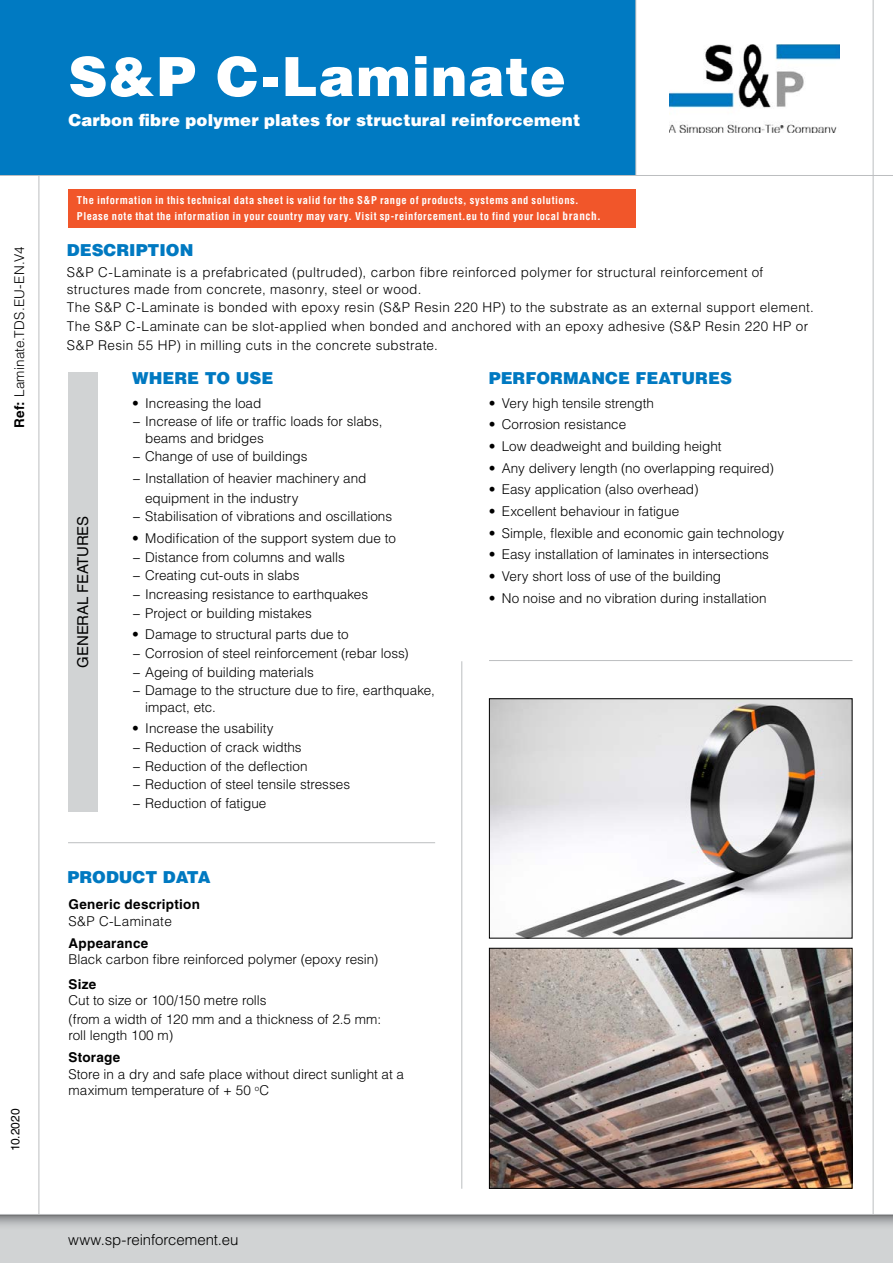
<style>
.page{position:relative;width:893px;height:1263px;background:#fff}
.page>*{position:absolute;margin:0;border:0;box-sizing:border-box;transform-origin:0 0}
.t1{font:900 54px "Helvetica LT Std";letter-spacing:.025em;color:#fff}
.t2{font:900 16.5px "Helvetica LT Std";color:#0079c1}
.t3{font:900 16.5px "Helvetica LT Std";letter-spacing:.01em;color:#fff}
.t4{font:300 15px "Helvetica LT Std";letter-spacing:-.005em;color:#000}
.t5{font:15px "Helvetica LT Std";letter-spacing:-.01em;color:#000}
.t6{font:300 13.5px/18.6px "Helvetica LT Std";color:#000}
.t7{font:300 13.5px/18.6px "Helvetica LT Std";letter-spacing:.025em;color:#000}
.t8{font:700 13.5px "Helvetica LT Std";letter-spacing:.02em;color:#000}
.t9{font:12px "Helvetica LT Std";color:#000}
.t10{font:700 condensed 10.5px/16.5px "Helvetica LT Std";letter-spacing:.05em;color:#fff}
.s1{font-weight:700}
.s2{font-size:11.25px}
</style>
<div class="page">
<hr style="left:39px;top:0;width:1px;height:1263px;background:#bcbec0">
<hr style="left:873px;top:0;width:1px;height:1239px;background:#bcbec0">
<div style="left:0;top:0;width:636px;height:175px;background:#007ac2"></div>
<hr style="left:0;top:175px;width:893px;height:1px;background:#bcbec0">
<hr style="left:635px;top:0;width:1px;height:176px;background:#bcbec0">
<div style="left:0;top:1214px;width:893px;height:49px;background:#d1d3d4"></div>
<svg style="left:0;top:1215px;width:893px;height:11px"></svg>
<hr style="left:0;top:1214px;width:893px;height:1px;background:#bcbec0">
<img style="left:669px;top:44px;width:170px;height:88px">
<div style="left:68px;top:372px;width:30px;height:439px;background:#d1d3d4"></div>
<img style="left:491px;top:700px;width:359px;height:236px">
<div style="left:489px;top:698px;width:363px;height:240px;border:1px solid #000"></div>
<img style="left:491px;top:950px;width:359px;height:237px">
<div style="left:489px;top:948px;width:363px;height:241px;border:1px solid #000"></div>
<div style="left:68px;top:189px;width:568px;height:39px;background:#f1562a"></div>
<hr style="left:489px;top:660px;width:363px;height:1px;background:#bcbec0">
<hr style="left:68px;top:842px;width:367px;height:1px;background:#bcbec0">
<hr style="left:461px;top:661px;width:1px;height:528px;background:#bcbec0">
<p class="t6" style="left:10px;top:428px;width:183px;rotate:-90deg"><span class="s1">Ref:</span> Laminate.TDS.EU-EN.V4</p>
<p class="t9" style="left:8px;top:1151px;width:44px;rotate:-90deg">10.2020</p>
<h1 class="t1" style="left:68px;top:41px;width:499px">S&amp;P C-Laminate</h1>
<p class="t3" style="left:68px;top:109px;width:513px">Carbon fibre polymer plates for structural reinforcement</p>
<p class="t10" style="left:77px;top:192px;width:525px">The information in this technical data sheet is valid for the S&amp;P range of products, systems and solutions.<br>Please note that the information in your country may vary. Visit sp-reinforcement.eu to find your local <span class="s2">branch.</span></p>
<p class="t2" style="left:67px;top:240px;width:128px">DESCRIPTION</p>
<p class="t7" style="left:67px;top:264px;width:698px;line-height:16.5px">S&amp;P C-Laminate is a prefabricated (pultruded), carbon fibre reinforced polymer for structural reinforcement of structures made from concrete, masonry, steel or wood.</p>
<p class="t7" style="left:67px;top:298px;width:749px">The S&amp;P C-Laminate is bonded with epoxy resin (S&amp;P Resin 220 HP) to the substrate as an external support element.<br>The S&amp;P C-Laminate can be slot-applied when bonded and anchored with an epoxy adhesive (S&amp;P Resin 220 HP or<br>S&amp;P Resin 55 HP) in milling cuts in the concrete substrate.</p>
<p class="t2" style="left:489px;top:367px;width:245px">PERFORMANCE FEATURES</p>
<p class="t6" style="left:489px;top:393px;width:167px">• Very high tensile strength</p>
<p class="t6" style="left:489px;top:415px;width:139px">• Corrosion resistance</p>
<p class="t6" style="left:489px;top:437px;width:234px">• Low deadweight and building height</p>
<p class="t6" style="left:489px;top:458px;width:287px">• Any delivery length (no overlapping required)</p>
<p class="t6" style="left:489px;top:480px;width:211px">• Easy application (also overhead)</p>
<p class="t6" style="left:489px;top:502px;width:192px">• Excellent behaviour in fatigue</p>
<p class="t6" style="left:489px;top:523px;width:297px">• Simple, flexible and economic gain technology</p>
<p class="t6" style="left:489px;top:545px;width:282px">• Easy installation of laminates in intersections</p>
<p class="t6" style="left:489px;top:567px;width:234px">• Very short loss of use of the building</p>
<p class="t6" style="left:489px;top:588px;width:279px">• No noise and no vibration during installation</p>
<p class="t2" style="left:132px;top:367px;width:143px">WHERE TO USE</p>
<p class="t6" style="left:132px;top:393px;width:252px">• Increasing the load<br>− Increase of life or traffic loads for slabs,</p>
<p class="t6" style="left:132px;top:429px;width:177px;text-indent:13px">beams and bridges<br>− Change of use of buildings</p>
<p class="t6" style="left:132px;top:469px;width:236px">− Installation of heavier machinery and</p>
<p class="t6" style="left:145px;top:488px;width:155px">equipment in the industry</p>
<p class="t6" style="left:132px;top:507px;width:261px">− Stabilisation of vibrations and oscillations</p>
<p class="t6" style="left:132px;top:529px;width:265px">• Modification of the support system due to − Distance from columns and walls<br>− Creating cut-outs in slabs<br>− Increasing resistance to earthquakes<br>− Project or building mistakes</p>
<p class="t6" style="left:132px;top:625px;width:304px">• Damage to structural parts due to<br>− Corrosion of steel reinforcement (rebar loss)<br>− Ageing of building materials<br>− Damage to the structure due to fire, earthquake,</p>
<p class="t6" style="left:145px;top:697px;width:72px">impact, etc.</p>
<p class="t6" style="left:132px;top:719px;width:219px">• Increase the usability<br>− Reduction of crack widths<br>− Reduction of the deflection<br>− Reduction of steel tensile stresses − Reduction of fatigue</p>
<p class="t5" style="left:74px;top:667px;width:153px;rotate:-90deg">GENERAL FEATURES</p>
<p class="t2" style="left:68px;top:866px;width:145px">PRODUCT DATA</p>
<p class="t8" style="left:68px;top:896px;width:133px">Generic description</p>
<p class="t7" style="left:68px;top:911px;width:105px">S&amp;P C-Laminate</p>
<p class="t8" style="left:68px;top:935px;width:81px">Appearance</p>
<p class="t6" style="left:68px;top:950px;width:311px">Black carbon fibre reinforced polymer (epoxy resin)</p>
<p class="t8" style="left:68px;top:976px;width:29px">Size</p>
<p class="t6" style="left:68px;top:991px;width:314px">Cut to size or 100/150 metre rolls<br>(from a width of 120 mm and a thickness of 2.5 mm:</p>
<p class="t6" style="left:68px;top:1026px;width:106px">roll length 100 m)</p>
<p class="t8" style="left:68px;top:1049px;width:53px">Storage</p>
<p class="t6" style="left:68px;top:1066px;width:337px;line-height:16.5px">Store in a dry and safe place without direct sunlight at a maximum temperature of + 50 <sup>o</sup>C</p>
<p class="t4" style="left:68px;top:1230px;width:172px">www.sp-reinforcement.eu</p>
</div>
